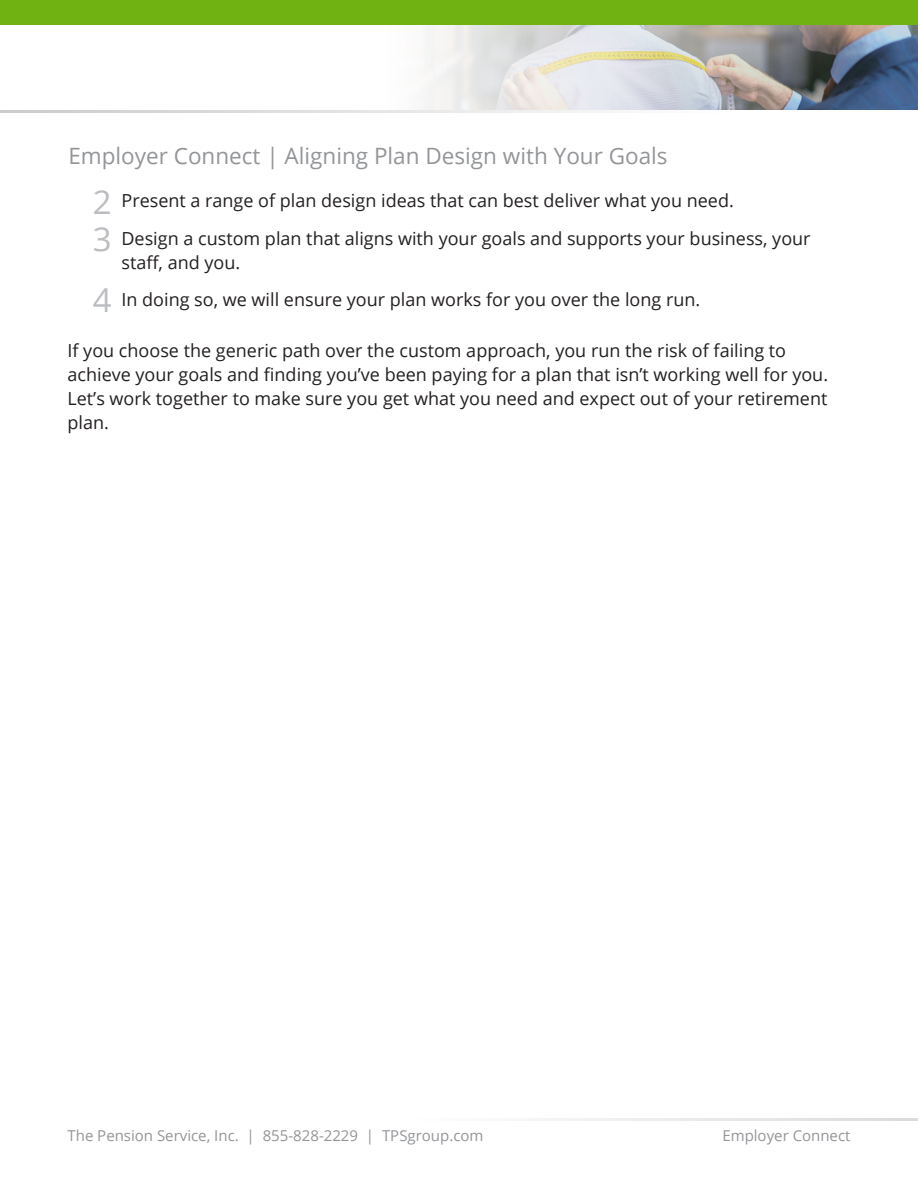
<style>
.page{position:relative;width:918px;height:1188px;background:#fff}
.page>*{position:absolute;margin:0;border:0;box-sizing:border-box;transform-origin:0 0}
.Basic_Body_Paragraph{font:33px "Open Sans";color:#bcbdc0}
.t1{font:22.5px "Open Sans";color:#939598}
.t2{font:18px/24px "Open Sans";color:#231f20}
.t3{font:15px "Open Sans";color:#939598}
</style>
<div class="page">
<img style="left:388px;top:24px;width:530px;height:86px">
<hr style="left:0;top:110px;width:728px;height:3px;background:#bcbdc0">
<hr style="left:416px;top:1118px;width:502px;height:2px;background:#bcbdc0">
<div style="left:0;top:0;width:918px;height:24px;background:#6fb212"></div>
<p class="t1" style="left:68px;top:140px;width:601px">Employer Connect | Aligning Plan Design with Your Goals</p>
<p class="t2" style="left:122px;top:188px;width:614px">Present a range of plan design ideas that can best deliver what you need.</p>
<p class="t2" style="left:122px;top:226px;width:691px">Design a custom plan that aligns with your goals and supports your business, your staff, and you.</p>
<p class="t2" style="left:122px;top:287px;width:580px">In doing so, we will ensure your plan works for you over the long run.</p>
<p class="t2" style="left:68px;top:338px;width:762px">If you choose the generic path over the custom approach, you run the risk of failing to achieve your goals and finding you’ve been paying for a plan that isn’t working well for you.<br>Let’s work together to make sure you get what you need and expect out of your retirement plan.</p>
<p class="Basic_Body_Paragraph" style="left:93px;top:179px;width:20px">2</p>
<p class="Basic_Body_Paragraph" style="left:93px;top:216px;width:20px">3</p>
<p class="Basic_Body_Paragraph" style="left:93px;top:277px;width:20px">4</p>
<p class="t3" style="left:68px;top:1125px;width:418px">The Pension Service, Inc. | 855-828-2229 | TPSgroup.com</p>
<p class="t3" style="left:722px;top:1125px;width:130px">Employer Connect</p>
</div>
